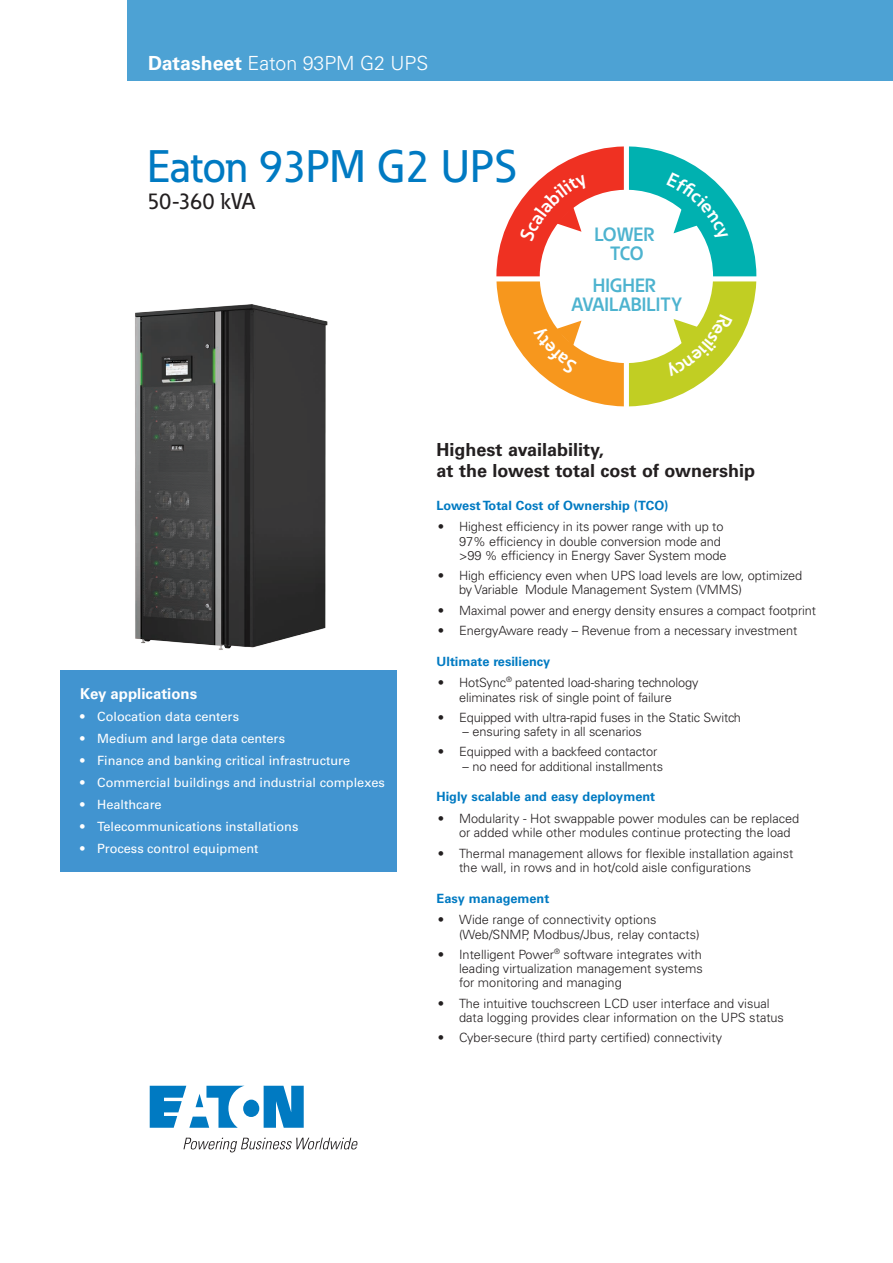
<style>
.page{position:relative;width:893px;height:1263px;background:#fff}
.page>*{position:absolute;margin:0;border:0;box-sizing:border-box;transform-origin:0 0}
.Headline{font:500 45px "Eaton";color:#007ac2}
.Body_Copy{font:500 22.5px "Eaton";color:#231f20}
.Product_line{font:300 19.5px "Univers LT Std";color:#fff}
.t1{font:700 19.05px/19px "Eaton";color:#4db3cf;text-align:center}
.t2{font:700 19.05px/19px "Eaton";letter-spacing:-.02em;color:#4db3cf;text-align:center}
.Body_Copy_Head{font:700 18px/21px "Univers LT Std";color:#231f20}
.t3{font:700 15px "Univers LT Std";color:#fff}
.leipis_bullet{font:300 12.75px/14.2px "Univers LT Std";letter-spacing:-.005em;color:#231f20}
.t4{font:12.75px "Univers LT Std";color:#fff}
.Body_Copy_Head-2{font:700 12.75px "Univers LT Std";color:#007ac2}
.s1{font-weight:700}
</style>
<div class="page">
<div style="left:127px;top:0;width:766px;height:80px;background:#4da2d4"></div>
<svg style="left:150px;top:1086px;width:154px;height:42px"></svg>
<svg style="left:183px;top:1138px;width:175px;height:14px"></svg>
<div style="left:61px;top:670px;width:336px;height:202px;background:#4194d0"></div>
<img style="left:135px;top:304px;width:193px;height:346px">
<svg style="left:496px;top:146px;width:260px;height:260px"></svg>
<p class="Product_line" style="left:148px;top:51px;width:282px"><span class="s1">Datasheet</span> Eaton 93PM G2 UPS</p>
<p class="Headline" style="left:147px;top:139px;width:371px">Eaton 93PM G2 UPS</p>
<p class="Body_Copy" style="left:147px;top:187px;width:109px">50-360 kVA</p>
<p class="t2" style="left:594px;top:227px;width:62px">LOWER<br>TCO</p>
<p class="t1" style="left:571px;top:277px;width:112px">HIGHER<br>AVAILABILITY</p>
<p class="t3" style="left:80px;top:684px;width:119px">Key applications</p>
<p class="t4" style="left:80px;top:708px;width:160px">• Colocation data centers</p>
<p class="t4" style="left:80px;top:731px;width:207px">• Medium and large data centers</p>
<p class="t4" style="left:80px;top:753px;width:271px">• Finance and banking critical infrastructure</p>
<p class="t4" style="left:80px;top:775px;width:306px">• Commercial buildings and industrial complexes</p>
<p class="t4" style="left:80px;top:797px;width:83px">• Healthcare</p>
<p class="t4" style="left:80px;top:819px;width:220px">• Telecommunications installations</p>
<p class="t4" style="left:80px;top:841px;width:180px">• Process control equipment</p>
<p class="Body_Copy_Head" style="left:437px;top:440px;width:320px">Highest availability,<br>at the lowest total cost of ownership</p>
<p class="Body_Copy_Head-2" style="left:437px;top:498px;width:233px">Lowest Total Cost of Ownership (TCO)</p>
<p class="leipis_bullet" style="left:459px;top:520px;width:269px;text-indent:-21px">• Highest efficiency in its power range with up to<br>97% efficiency in double conversion mode and &gt;99 % efficiency in Energy Saver System mode</p>
<p class="leipis_bullet" style="left:459px;top:568px;width:345px;text-indent:-21px">• High efficiency even when UPS load levels are low, optimized by Variable Module Management System (VMMS)</p>
<p class="leipis_bullet" style="left:438px;top:603px;width:380px">• Maximal power and energy density ensures a compact footprint</p>
<p class="leipis_bullet" style="left:438px;top:623px;width:361px">• EnergyAware ready – Revenue from a necessary investment</p>
<p class="Body_Copy_Head-2" style="left:437px;top:654px;width:115px">Ultimate resiliency</p>
<p class="leipis_bullet" style="left:438px;top:676px;width:262px;text-align:center">• HotSync<sup>®</sup> patented load-sharing technology eliminates risk of single point of failure</p>
<p class="leipis_bullet" style="left:438px;top:710px;width:305px">• Equipped with ultra-rapid fuses in the Static Switch</p>
<p class="leipis_bullet" style="left:463px;top:724px;width:181px">– ensuring safety in all scenarios</p>
<p class="leipis_bullet" style="left:438px;top:745px;width:221px">• Equipped with a backfeed contactor</p>
<p class="leipis_bullet" style="left:463px;top:759px;width:202px">– no need for additional installments</p>
<p class="Body_Copy_Head-2" style="left:437px;top:789px;width:220px">Higly scalable and easy deployment</p>
<p class="leipis_bullet" style="left:459px;top:811px;width:342px;text-indent:-21px">• Modularity - Hot swappable power modules can be replaced or added while other modules continue protecting the load</p>
<p class="leipis_bullet" style="left:459px;top:846px;width:336px;text-indent:-21px">• Thermal management allows for flexible installation against the wall, in rows and in hot/cold aisle configurations</p>
<p class="Body_Copy_Head-2" style="left:437px;top:891px;width:114px">Easy management</p>
<p class="leipis_bullet" style="left:459px;top:913px;width:242px;text-indent:-21px">• Wide range of connectivity options (Web/SNMP, Modbus/Jbus, relay contacts)</p>
<p class="leipis_bullet" style="left:459px;top:947px;width:245px;text-align:justify;text-indent:-21px">• Intelligent Power<sup>®</sup> software integrates with leading virtualization management systems for monitoring and managing</p>
<p class="leipis_bullet" style="left:459px;top:996px;width:326px;text-indent:-21px">• The intuitive touchscreen LCD user interface and visual data logging provides clear information on the UPS status</p>
<p class="leipis_bullet" style="left:438px;top:1030px;width:286px">• Cyber-secure (third party certified) connectivity</p>
</div>
